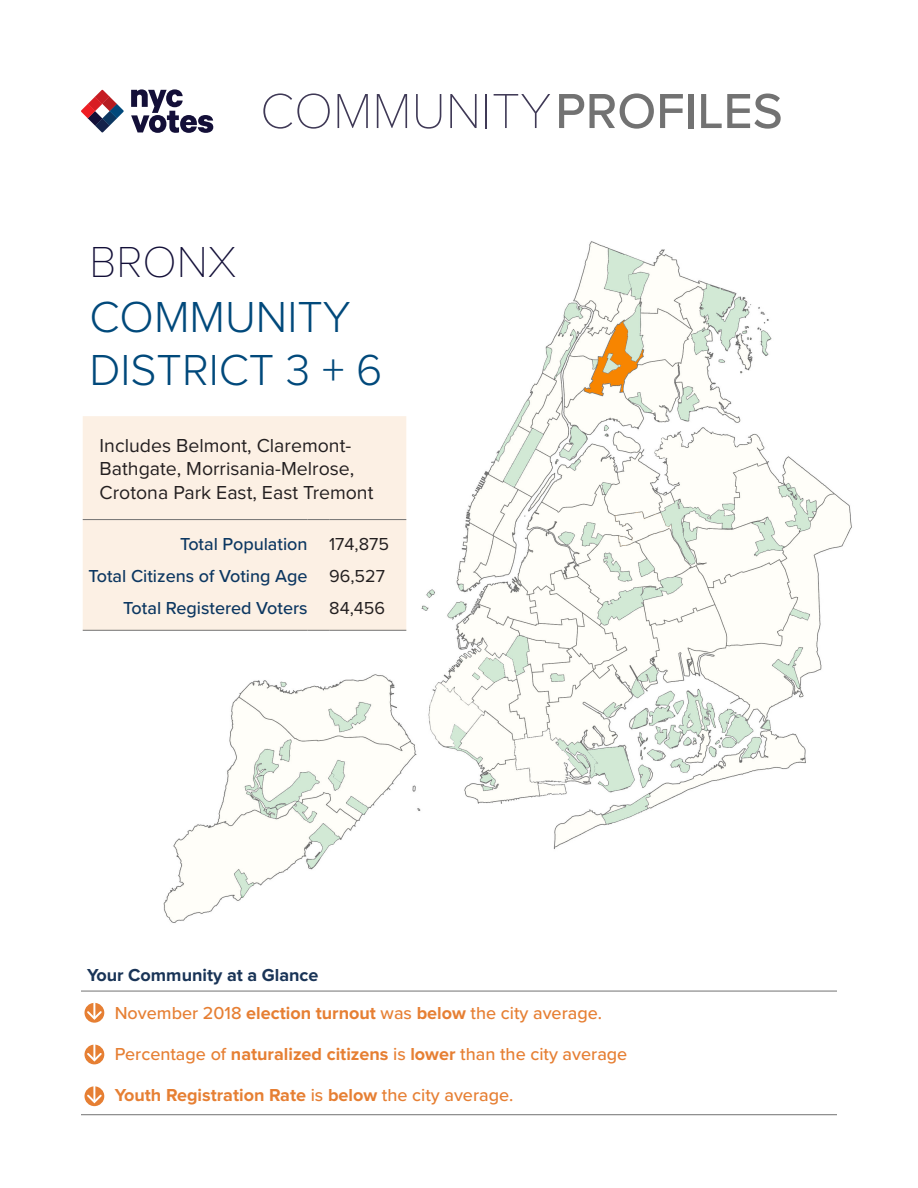
<style>
.page{position:relative;width:918px;height:1188px;background:#fff}
.page>*{position:absolute;margin:0;border:0;box-sizing:border-box;transform-origin:0 0}
.t1{font:100 51px "Proxima Nova T";color:#3f3956}
.t2{font:300 45px "Proxima Nova";color:#01497b}
.t3{font:100 45px "Proxima Nova T";color:#130f38}
.t4{font:19.5px/23.4px "Proxima Nova";color:#231f20}
.Cover_Key_Stats{font:500 18px "Proxima Nova";color:#e67f33}
.t5{font:500 18px "Proxima Nova";color:#0c3761}
.Cover_Key_Stats-2{font:700 18px "Proxima Nova";color:#e67f33}
.Cover_Key_Stats-3{font:700 18px "Proxima Nova";color:#193457}
.t6{font:18px "Proxima Nova";color:#231f20}
.s1{font-family:"Proxima Nova";font-weight:500;color:#727272}
.s2{font-weight:700}
.s3{font-weight:500}
</style>
<div class="page">
<img style="left:163px;top:241px;width:689px;height:682px">
<svg style="left:131px;top:89px;width:82px;height:44px"></svg>
<svg style="left:81px;top:90px;width:43px;height:43px"></svg>
<div style="left:83px;top:416px;width:323px;height:214px;background:#fcf0e4"></div>
<hr style="left:83px;top:519px;width:225px;height:1px;background:#727272">
<svg style="left:308px;top:519px;width:21px;height:1px"></svg>
<hr style="left:329px;top:519px;width:77px;height:1px;background:#727272">
<hr style="left:83px;top:630px;width:225px;height:1px;background:#727272">
<svg style="left:308px;top:630px;width:21px;height:1px"></svg>
<hr style="left:329px;top:630px;width:77px;height:1px;background:#727272">
<svg style="left:81px;top:991px;width:27px;height:1px"></svg>
<hr style="left:108px;top:991px;width:729px;height:1px;background:#727272">
<svg style="left:81px;top:1114px;width:27px;height:1px"></svg>
<hr style="left:108px;top:1114px;width:729px;height:1px;background:#727272">
<svg style="left:85px;top:1003px;width:19px;height:20px"></svg>
<svg style="left:85px;top:1002px;width:19px;height:19px"></svg>
<div style="left:85px;top:1045px;width:19px;height:19px;background:#e67f33;border-radius:50%"></div>
<svg style="left:85px;top:1044px;width:19px;height:19px"></svg>
<svg style="left:85px;top:1086px;width:19px;height:19px"></svg>
<p class="t1" style="left:260px;top:73px;width:524px">COMMUNITY<span class="s1">PROFILES</span></p>
<p class="t3" style="left:89px;top:228px;width:149px">BRONX</p>
<p class="t2" style="left:89px;top:297px;width:263px">COMMUNITY</p>
<p class="t2" style="left:89px;top:349px;width:294px">DISTRICT 3 + 6</p>
<p class="t4" style="left:100px;top:435px;width:275px">Includes Belmont, Claremont-<br>Bathgate, Morrisania-Melrose,<br>Crotona Park East, East Tremont</p>
<p class="t5" style="left:180px;top:530px;width:129px">Total Population</p>
<p class="t6" style="left:329px;top:535px;width:61px">174,875</p>
<p class="t5" style="left:88px;top:563px;width:221px">Total Citizens of Voting Age</p>
<p class="t6" style="left:329px;top:568px;width:57px">96,527</p>
<p class="t5" style="left:123px;top:595px;width:186px">Total Registered Voters</p>
<p class="t6" style="left:329px;top:600px;width:57px">84,456</p>
<p class="Cover_Key_Stats-3" style="left:87px;top:967px;width:233px">Your Community at a Glance</p>
<p class="Cover_Key_Stats" style="left:115px;top:999px;width:489px">November 2018 <span class="s2">election turnout</span> was <span class="s2">below</span> the city average.</p>
<p class="Cover_Key_Stats" style="left:115px;top:1041px;width:514px">Percentage of <span class="s2">naturalized citizens</span> is <span class="s2">lower</span> than the city average</p>
<p class="Cover_Key_Stats-2" style="left:115px;top:1087px;width:400px">Youth Registration Rate <span class="s3">is</span> below <span class="s3">the city average.</span></p>
</div>
